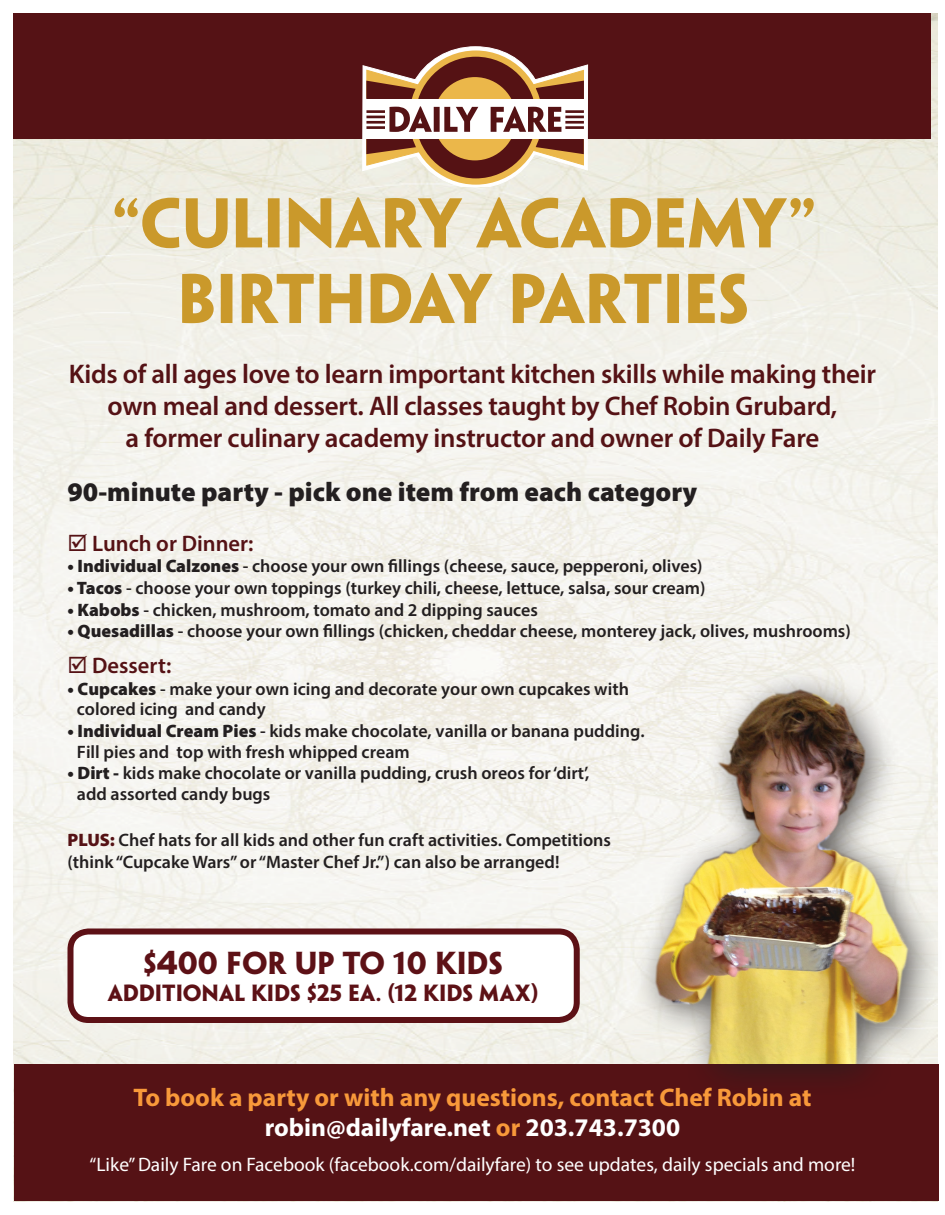
<style>
.page{position:relative;width:945px;height:1215px;background:#fff}
.page>*{position:absolute;margin:0;border:0;box-sizing:border-box;transform-origin:0 0}
.t1{font:63px "Penumbra MM 725 0";color:#ca992b}
.t2{font:28.5px "Penumbra MM 725 150";color:#5d1116}
.t3{font:600 27px/32.4px "Myriad Pro";letter-spacing:-.01em;color:#551215;text-align:center}
.t4{font:900 27px "Myriad Pro";color:#231f20}
.t5{font:700 25.5px/30.6px "Myriad Pro";color:#f8993a;text-align:center}
.t6{font:600 22.5px "Myriad Pro";color:#551215}
.t7{font:21px "Penumbra MM 725 150";color:#5d1116}
.t8{font:19.5px "Myriad Pro";color:#fff}
.t9{font:600 18px/20.7px "Myriad Pro";color:#231f20}
.s1{font-weight:900}
.s2{font-weight:900;color:#551215}
.s3{font-family:"Arial";font-weight:900;font-size:31.5px}
.s4{color:#fff}
</style>
<div class="page">
<img style="left:14px;top:14px;width:923px;height:1188px">
<div style="left:14px;top:14px;width:918px;height:126px;background:#551215"></div>
<svg style="left:362px;top:46px;width:226px;height:140px"></svg>
<hr style="left:565px;top:121px;width:19px;height:3px;background:#551214">
<hr style="left:565px;top:126px;width:19px;height:3px;background:#551214">
<div style="left:70px;top:932px;width:507px;height:88px;background:#fff;border-radius:18px"></div>
<div style="left:68px;top:928px;width:512px;height:95px;border:6px solid #5d1116;border-radius:18px"></div>
<div style="left:14px;top:1064px;width:925px;height:137px;background:#551215"></div>
<div style="left:632px;top:667px;width:312px;height:435px;background:#231f20;opacity:.75"></div>
<img style="left:655px;top:688px;width:255px;height:376px">
<p class="t1" style="left:112px;top:188px;width:706px">“CULINARY ACADEMY”</p>
<p class="t1" style="left:178px;top:263px;width:573px">BIRTHDAY PARTIES</p>
<p class="t3" style="left:69px;top:357px;width:809px">Kids of all ages love to learn important kitchen skills while making their own meal and dessert. All classes taught by Chef Robin Grubard,<br>a former culinary academy instructor and owner of Daily Fare</p>
<p class="t4" style="left:67px;top:474px;width:631px">90-minute party - pick one item from each category</p>
<p class="t6" style="left:68px;top:529px;width:188px">☑ Lunch or Dinner:</p>
<p class="t9" style="left:68px;top:556px;width:637px"><span class="s1">• Individual Calzones</span> - choose your own fillings (cheese, sauce, pepperoni, olives)</p>
<p class="t9" style="left:68px;top:577px;width:640px"><span class="s1">• Tacos</span> - choose your own toppings (turkey chili, cheese, lettuce, salsa, sour cream)</p>
<p class="t9" style="left:68px;top:599px;width:472px"><span class="s1">• Kabobs</span> - chicken, mushroom, tomato and 2 dipping sauces</p>
<p class="t9" style="left:68px;top:620px;width:785px"><span class="s1">• Quesadillas</span> - choose your own fillings (chicken, cheddar cheese, monterey jack, olives, mushrooms)</p>
<p class="t6" style="left:68px;top:651px;width:105px">☑ Dessert:</p>
<p class="t9" style="left:77px;top:678px;width:554px;text-indent:-9px"><span class="s1">• Cupcakes</span> - make your own icing and decorate your own cupcakes with colored icing and candy</p>
<p class="t9" style="left:77px;top:720px;width:569px;text-indent:-9px"><span class="s1">• Individual Cream Pies</span> - kids make chocolate, vanilla or banana pudding.<br>Fill pies and top with fresh whipped cream</p>
<p class="t9" style="left:77px;top:762px;width:514px;text-indent:-9px"><span class="s1">• Dirt -</span> kids make chocolate or vanilla pudding, crush oreos for ‘dirt’, add assorted candy bugs</p>
<p class="t9" style="left:68px;top:829px;width:545px;line-height:21.6px"><span class="s2">PLUS:</span> Chef hats for all kids and other fun craft activities. Competitions (think “Cupcake Wars” or “Master Chef Jr.”) can also be arranged!</p>
<p class="t2" style="left:143px;top:947px;width:361px">$<span class="s3">4</span>00 FOR UP TO 10 KIDS</p>
<p class="t7" style="left:108px;top:981px;width:433px">ADDITIONAL KIDS $25 EA. (12 KIDS MAX)</p>
<p class="t5" style="left:133px;top:1081px;width:680px">To book a party or with any questions, contact Chef Robin at <span class="s4">robin@dailyfare.net</span> or <span class="s4">203.743.7300</span></p>
<p class="t8" style="left:90px;top:1152px;width:767px">“Like” Daily Fare on Facebook (facebook.com/dailyfare) to see updates, daily specials and more!</p>
</div>
